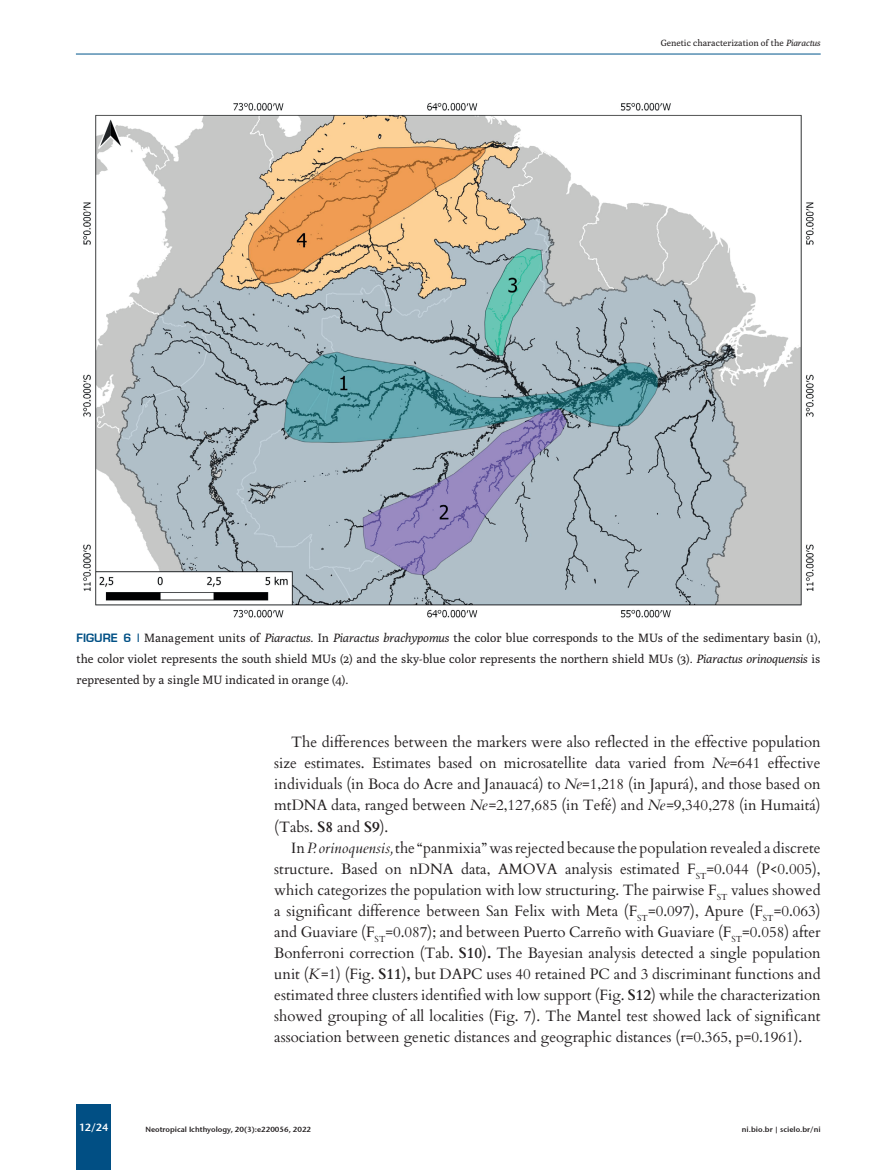
<style>
.page{position:relative;width:893px;height:1170px;background:#fff}
.page>*{position:absolute;margin:0;border:0;box-sizing:border-box;transform-origin:0 0}
.t1{font:15px/21px "Cardo";color:#231f20;text-align:justify}
.t2{font:12px/21px "Poly";color:#231f20;text-align:justify}
.t3{font:10.5px "Stone Sans Sem ITCTT Semi";color:#fff}
.t4{font:9px "Poly";color:#231f20}
.t5{font:7.5px "Stone Sans Sem ITCTT Semi";color:#231f20}
.s1{font-style:italic}
.s2{font-family:"Eugenio Medium Normal";color:#015085}
.s3{font-weight:700}
</style>
<div class="page">
<div style="left:77px;top:1104px;width:34px;height:65px;background:#014f84"></div>
<hr style="left:76px;top:54px;width:745px;height:1px;background:#01558c">
<img style="left:83px;top:102px;width:731px;height:516px">
<p class="t4" style="left:661px;top:38px;width:162px">Genetic characterization of the <span class="s1">Piaractus</span></p>
<p class="t2" style="left:77px;top:627px;width:746px"><span class="s2">FIGURE 6 |</span> Management units of <span class="s1">Piaractus</span>. In <span class="s1">Piaractus brachypomus</span> the color blue corresponds to the MUs of the sedimentary basin (1), the color violet represents the south shield MUs (2) and the sky-blue color represents the northern shield MUs (3). <span class="s1">Piaractus orinoquensis</span> is represented by a single MU indicated in orange (4).</p>
<p class="t1" style="left:274px;top:731px;width:548px;text-indent:17px">The differences between the markers were also reflected in the effective population size estimates. Estimates based on microsatellite data varied from <span class="s1">Ne</span>=641 effective individuals (in Boca do Acre and Janauacá) to <span class="s1">Ne</span>=1,218 (in Japurá), and those based on mtDNA data, ranged between <span class="s1">Ne=</span>2,127,685 (in Tefé) and <span class="s1">Ne=</span>9,340,278 (in Humaitá) (Tabs. <span class="s3">S8</span> and <span class="s3">S9</span>).</p>
<p class="t1" style="left:274px;top:836px;width:548px;text-indent:17px">In <span class="s1">P. orinoquensis,</span> the “panmixia” was rejected because the population revealed a discrete structure. Based on nDNA data, AMOVA analysis estimated F<sub>ST</sub>=0.044 (P&lt;0.005), which categorizes the population with low structuring. The pairwise F<sub>ST</sub> values showed a significant difference between San Felix with Meta (F<sub>ST</sub>=0.097), Apure (F<sub>ST</sub>=0.063) and Guaviare (F<sub>ST</sub>=0.087); and between Puerto Carreño with Guaviare (F<sub>ST</sub>=0.058) after Bonferroni correction (Tab. <span class="s3">S10</span>)<span class="s3">.</span> The Bayesian analysis detected a single population unit (<span class="s1">K=</span>1) (Fig. <span class="s3">S11</span>)<span class="s3">,</span> but DAPC uses 40 retained PC and 3 discriminant functions and estimated three clusters identified with low support (Fig. <span class="s3">S12</span>) while the characterization showed grouping of all localities (Fig. 7). The Mantel test showed lack of significant association between genetic distances and geographic distances (r=0.365, p=0.1961).</p>
<p class="t3" style="left:79px;top:1121px;width:31px">12/24</p>
<p class="t5" style="left:145px;top:1124px;width:167px">Neotropical Ichthyology, 20(3):e220056, 2022</p>
<p class="t5" style="left:742px;top:1124px;width:80px">ni.bio.br | scielo.br/ni</p>
</div>
